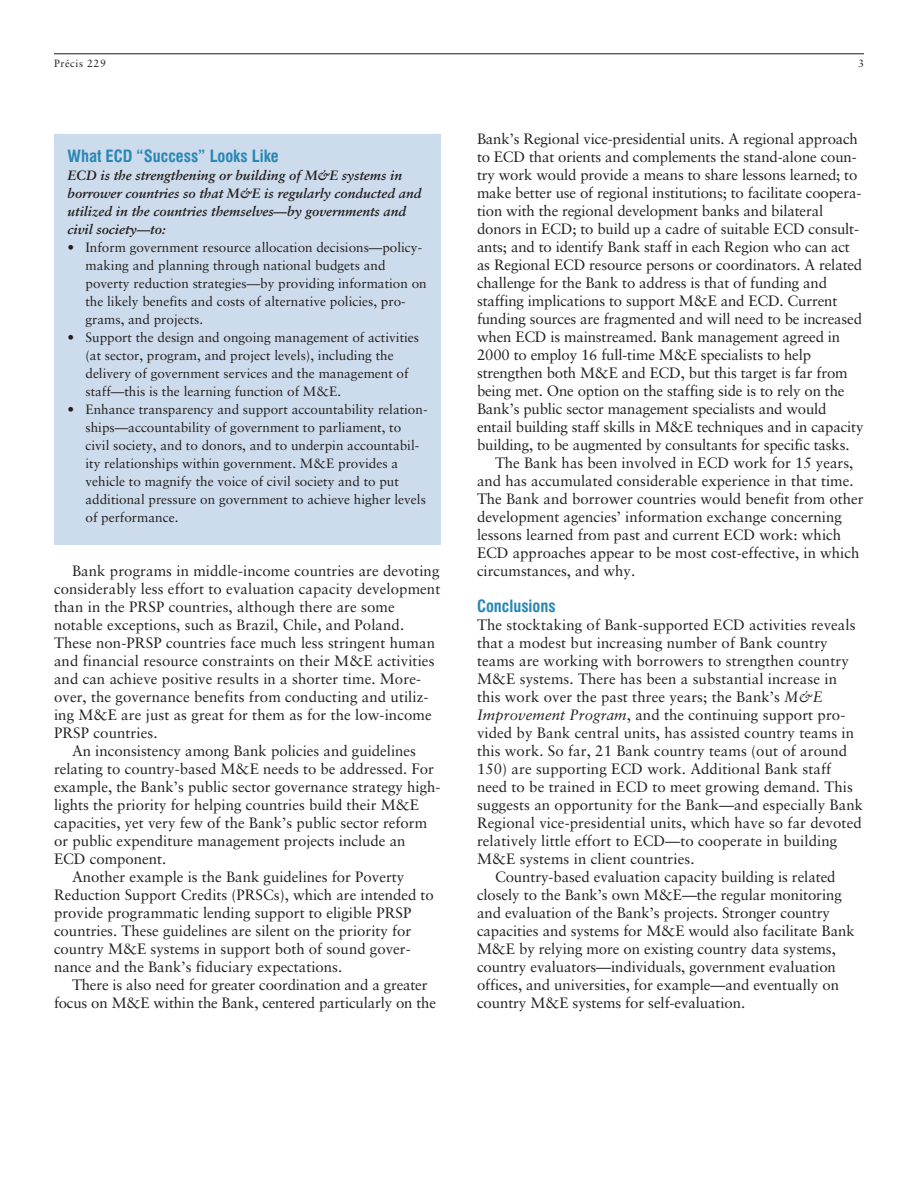
<style>
.page{position:relative;width:918px;height:1188px;background:#fff}
.page>*{position:absolute;margin:0;border:0;box-sizing:border-box;transform-origin:0 0}
.t1{font:700 condensed 16.5px "Swiss 721 BT";color:#2987b4}
.t2{font:15px "Sabon";color:#231f1f}
.t3{font:13.5px/18px "Sabon";color:#231f1f}
.t4{font:italic 700 13.5px/18px "Sabon";color:#231f1f}
.t5{font:10.5px "Sabon";letter-spacing:.055em;color:#231f1f}
.s1{font-style:italic}
</style>
<div class="page">
<hr style="left:54px;top:53px;width:810px;height:1px;background:#231f1f">
<div style="left:54px;top:134px;width:387px;height:410px;background:#cddcec"></div>
<p class="t5" style="left:54px;top:59px;width:53px">Précis 229</p>
<p class="t5" style="left:858px;top:58px;width:7px">3</p>
<p class="t1" style="left:68px;top:149px;width:213px">What ECD “Success” Looks Like</p>
<p class="t4" style="left:68px;top:167px;width:356px">ECD is the strengthening or building of M&amp;E systems in borrower countries so that M&amp;E is regularly conducted and utilized in the countries themselves—by governments and civil society—to:</p>
<p class="t3" style="left:85px;top:239px;width:343px;text-indent:-18px">• Inform government resource allocation decisions—policy&shy;making and planning through national budgets and poverty reduction strategies—by providing information on the likely benefits and costs of alternative policies, pro&shy;grams, and projects.</p>
<p class="t3" style="left:85px;top:329px;width:335px;text-indent:-18px">• Support the design and ongoing management of activities (at sector, program, and project levels), including the delivery of government services and the management of staff—this is the learning function of M&amp;E.</p>
<p class="t3" style="left:85px;top:401px;width:344px;text-indent:-18px">• Enhance transparency and support accountability relation&shy;ships—accountability of government to parliament, to civil society, and to donors, and to underpin accountabil&shy;ity relationships within government. M&amp;E provides a vehicle to magnify the voice of civil society and to put additional pressure on government to achieve higher levels of performance.</p>
<p class="t2" style="left:72px;top:565px;width:369px">Bank programs in middle-income countries are devoting</p>
<p class="t2" style="left:54px;top:583px;width:388px">considerably less effort to evaluation capacity development</p>
<p class="t2" style="left:54px;top:601px;width:342px">than in the PRSP countries, although there are some</p>
<p class="t2" style="left:54px;top:619px;width:352px">notable exceptions, such as Brazil, Chile, and Poland.</p>
<p class="t2" style="left:54px;top:637px;width:383px">These non-PRSP countries face much less stringent human</p>
<p class="t2" style="left:54px;top:655px;width:382px">and financial resource constraints on their M&amp;E activities</p>
<p class="t2" style="left:54px;top:673px;width:369px">and can achieve positive results in a shorter time. More-</p>
<p class="t2" style="left:54px;top:691px;width:376px">over, the governance benefits from conducting and utiliz-</p>
<p class="t2" style="left:54px;top:709px;width:379px">ing M&amp;E are just as great for them as for the low-income</p>
<p class="t2" style="left:54px;top:727px;width:105px">PRSP countries.</p>
<p class="t2" style="left:72px;top:745px;width:346px">An inconsistency among Bank policies and guidelines</p>
<p class="t2" style="left:54px;top:763px;width:382px">relating to country-based M&amp;E needs to be addressed. For</p>
<p class="t2" style="left:54px;top:781px;width:388px">example, the Bank’s public sector governance strategy high-</p>
<p class="t2" style="left:54px;top:799px;width:367px">lights the priority for helping countries build their M&amp;E</p>
<p class="t2" style="left:54px;top:817px;width:375px">capacities, yet very few of the Bank’s public sector reform</p>
<p class="t2" style="left:54px;top:835px;width:353px">or public expenditure management projects include an</p>
<p class="t2" style="left:54px;top:853px;width:114px">ECD component.</p>
<p class="t2" style="left:72px;top:871px;width:334px">Another example is the Bank guidelines for Poverty</p>
<p class="t2" style="left:54px;top:889px;width:381px">Reduction Support Credits (PRSCs), which are intended to</p>
<p class="t2" style="left:54px;top:907px;width:359px">provide programmatic lending support to eligible PRSP</p>
<p class="t2" style="left:54px;top:925px;width:359px">countries. These guidelines are silent on the priority for</p>
<p class="t2" style="left:54px;top:943px;width:358px">country M&amp;E systems in support both of sound gover-</p>
<p class="t2" style="left:54px;top:961px;width:290px">nance and the Bank’s fiduciary expectations.</p>
<p class="t2" style="left:72px;top:979px;width:357px">There is also need for greater coordination and a greater</p>
<p class="t2" style="left:54px;top:997px;width:384px">focus on M&amp;E within the Bank, centered particularly on the</p>
<p class="t2" style="left:477px;top:133px;width:383px">Bank’s Regional vice-presidential units. A regional approach</p>
<p class="t2" style="left:477px;top:151px;width:381px">to ECD that orients and complements the stand-alone coun-</p>
<p class="t2" style="left:477px;top:169px;width:382px">try work would provide a means to share lessons learned; to</p>
<p class="t2" style="left:477px;top:187px;width:386px">make better use of regional institutions; to facilitate coopera-</p>
<p class="t2" style="left:477px;top:205px;width:348px">tion with the regional development banks and bilateral</p>
<p class="t2" style="left:477px;top:223px;width:384px">donors in ECD; to build up a cadre of suitable ECD consult-</p>
<p class="t2" style="left:477px;top:241px;width:374px">ants; and to identify Bank staff in each Region who can act</p>
<p class="t2" style="left:477px;top:259px;width:387px">as Regional ECD resource persons or coordinators. A related</p>
<p class="t2" style="left:477px;top:277px;width:352px">challenge for the Bank to address is that of funding and</p>
<p class="t2" style="left:477px;top:295px;width:362px">staffing implications to support M&amp;E and ECD. Current</p>
<p class="t2" style="left:477px;top:313px;width:387px">funding sources are fragmented and will need to be increased</p>
<p class="t2" style="left:477px;top:331px;width:365px">when ECD is mainstreamed. Bank management agreed in</p>
<p class="t2" style="left:477px;top:349px;width:336px">2000 to employ 16 full-time M&amp;E specialists to help</p>
<p class="t2" style="left:477px;top:367px;width:372px">strengthen both M&amp;E and ECD, but this target is far from</p>
<p class="t2" style="left:477px;top:385px;width:369px">being met. One option on the staffing side is to rely on the</p>
<p class="t2" style="left:477px;top:403px;width:351px">Bank’s public sector management specialists and would</p>
<p class="t2" style="left:477px;top:421px;width:388px">entail building staff skills in M&amp;E techniques and in capacity</p>
<p class="t2" style="left:477px;top:439px;width:374px">building, to be augmented by consultants for specific tasks.</p>
<p class="t2" style="left:495px;top:457px;width:360px">The Bank has been involved in ECD work for 15 years,</p>
<p class="t2" style="left:477px;top:475px;width:378px">and has accumulated considerable experience in that time.</p>
<p class="t2" style="left:477px;top:493px;width:388px">The Bank and borrower countries would benefit from other</p>
<p class="t2" style="left:477px;top:511px;width:366px">development agencies’ information exchange concerning</p>
<p class="t2" style="left:477px;top:529px;width:366px">lessons learned from past and current ECD work: which</p>
<p class="t2" style="left:477px;top:547px;width:384px">ECD approaches appear to be most cost-effective, in which</p>
<p class="t2" style="left:477px;top:565px;width:160px">circumstances, and why.</p>
<p class="t1" style="left:477px;top:599px;width:80px">Conclusions</p>
<p class="t2" style="left:477px;top:619px;width:380px">The stocktaking of Bank-supported ECD activities reveals</p>
<p class="t2" style="left:477px;top:637px;width:352px">that a modest but increasing number of Bank country</p>
<p class="t2" style="left:477px;top:655px;width:373px">teams are working with borrowers to strengthen country</p>
<p class="t2" style="left:477px;top:673px;width:362px">M&amp;E systems. There has been a substantial increase in</p>
<p class="t2" style="left:477px;top:691px;width:347px">this work over the past three years; the Bank’s <span class="s1">M&amp;E</span></p>
<p class="t2" style="left:477px;top:709px;width:370px"><span class="s1">Improvement Program</span>, and the continuing support pro-</p>
<p class="t2" style="left:477px;top:727px;width:379px">vided by Bank central units, has assisted country teams in</p>
<p class="t2" style="left:477px;top:745px;width:372px">this work. So far, 21 Bank country teams (out of around</p>
<p class="t2" style="left:477px;top:763px;width:356px">150) are supporting ECD work. Additional Bank staff</p>
<p class="t2" style="left:477px;top:781px;width:377px">need to be trained in ECD to meet growing demand. This</p>
<p class="t2" style="left:477px;top:799px;width:388px">suggests an opportunity for the Bank—and especially Bank</p>
<p class="t2" style="left:477px;top:817px;width:386px">Regional vice-presidential units, which have so far devoted</p>
<p class="t2" style="left:477px;top:835px;width:362px">relatively little effort to ECD—to cooperate in building</p>
<p class="t2" style="left:477px;top:853px;width:219px">M&amp;E systems in client countries.</p>
<p class="t2" style="left:495px;top:871px;width:342px">Country-based evaluation capacity building is related</p>
<p class="t2" style="left:477px;top:889px;width:366px">closely to the Bank’s own M&amp;E—the regular monitoring</p>
<p class="t2" style="left:477px;top:907px;width:354px">and evaluation of the Bank’s projects. Stronger country</p>
<p class="t2" style="left:477px;top:925px;width:379px">capacities and systems for M&amp;E would also facilitate Bank</p>
<p class="t2" style="left:477px;top:943px;width:360px">M&amp;E by relying more on existing country data systems,</p>
<p class="t2" style="left:477px;top:961px;width:360px">country evaluators—individuals, government evaluation</p>
<p class="t2" style="left:477px;top:979px;width:364px">offices, and universities, for example—and eventually on</p>
<p class="t2" style="left:477px;top:997px;width:270px">country M&amp;E systems for self-evaluation.</p>
</div>
